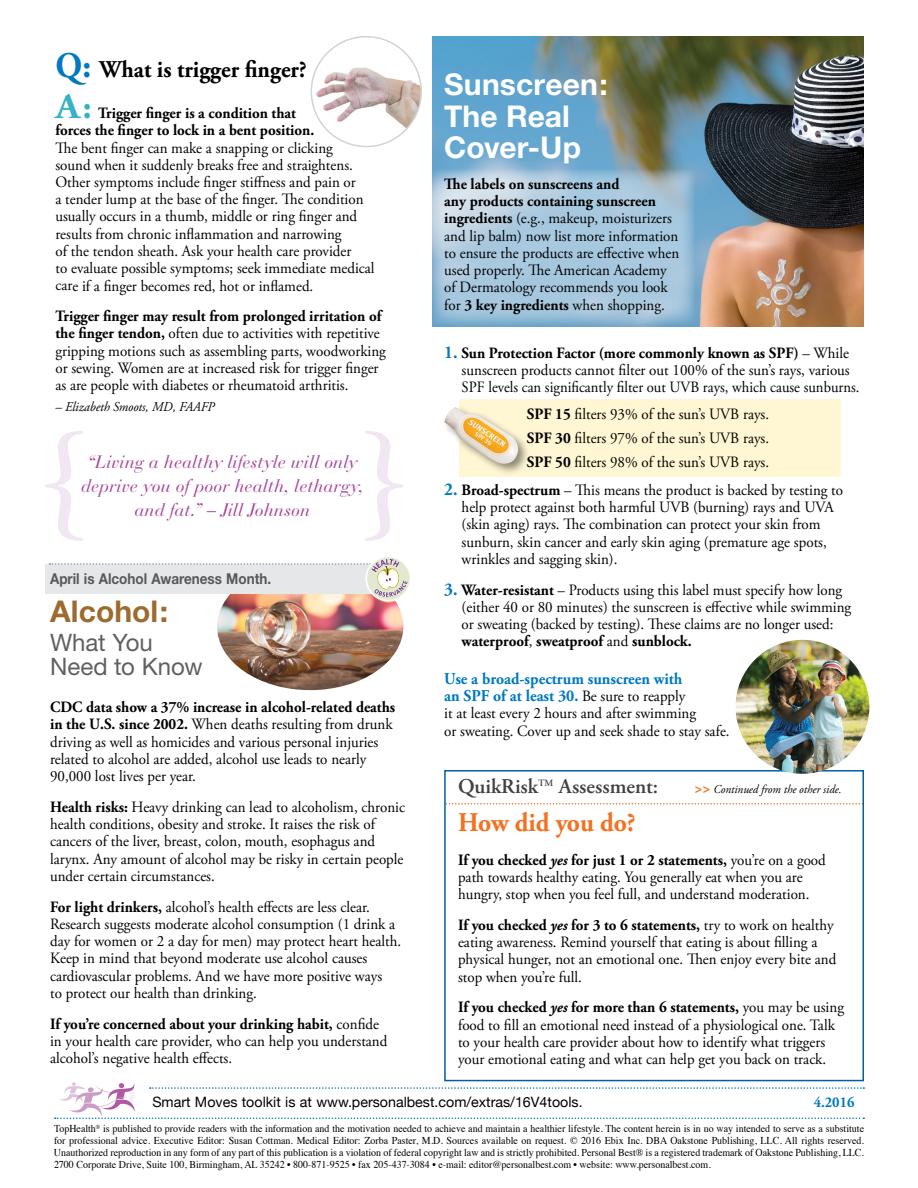
<style>
.page{position:relative;width:918px;height:1188px;background:#fff}
.page>*{position:absolute;margin:0;border:0;box-sizing:border-box;transform-origin:0 0}
.t1{font:700 36px "Adobe Garamond Pro";color:#39b1c5;scale:1.09 1}
.t2{font:700 30px/31.5px "Helvetica Neue";letter-spacing:.005em;color:#fff}
.t3{font:700 30px "Helvetica Neue";color:#9d6b30}
.t4{font:700 27px "Adobe Garamond Pro";color:#f37121;scale:.95 1}
.t5{font:700 24px "Adobe Garamond Pro";color:#000;scale:.95 1}
.t6{font:24px/24px "Helvetica Neue";letter-spacing:-.005em;color:#5f6062}
.t7{font:600 21px "Adobe Garamond Pro";color:#414042}
.t8{font:italic 18px/24px "Bauer Bodoni";letter-spacing:.005em;color:#a9489b;text-align:center}
.t9{font:700 16.5px/17.2px "Adobe Garamond Pro";color:#0079c1;scale:.95 1}
.t10{font:15.75px/17.2px "Adobe Garamond Pro";color:#000;scale:.95 1}
.t11{font:700 15.75px/17.2px "Adobe Garamond Pro";color:#000;scale:.95 1}
.t12{font:700 15px "Helvetica Neue";color:#58595b;scale:.9 1}
.t13{font:700 15px "Adobe Garamond Pro";color:#0079c1;scale:.95 1}
.t14{font:14.25px "Helvetica Neue";color:#000}
.t15{font:italic 13.5px "Adobe Garamond Pro";color:#000;scale:.95 1}
.t16{font:italic 12px "Adobe Garamond Pro";color:#000;scale:.95 1}
.t17{font:10.5px/12px "Times";color:#000;text-align:justify;scale:.95 1}
.s1{font-size:36px;color:#0079c1}
.s2{font-weight:700}
.s3{font-weight:700;font-size:18px;color:#0079c1}
.s4{font-weight:400;font-size:15.75px;color:#000}
.s5{font-weight:700;font-style:normal;font-size:16.5px;color:#f37121}
.s6{font-weight:700;font-style:italic}
</style>
<div class="page">
<div style="left:459px;top:399px;width:381px;height:78px;background:#fff7d3"></div>
<img style="left:217px;top:604px;width:186px;height:86px">
<svg style="left:448px;top:803px;width:412px;height:2px"></svg>
<div style="left:444px;top:770px;width:420px;height:311px;border:2px solid #0060a0"></div>
<svg style="left:45px;top:431px;width:38px;height:110px"></svg>
<svg style="left:365px;top:431px;width:38px;height:110px"></svg>
<img style="left:432px;top:37px;width:432px;height:289px">
<img style="left:735px;top:640px;width:134px;height:134px;border-radius:67px">
<svg style="left:49px;top:557px;width:361px;height:47px"></svg>
<svg style="left:433px;top:169px;width:262px;height:156px;background:#a8c7dc"></svg>
<div style="left:442px;top:405px;width:88px;height:71px;background:#000;opacity:.45"></div>
<img style="left:444px;top:407px;width:76px;height:57px">
<img style="left:311px;top:45px;width:110px;height:102px">
<div style="left:311px;top:36px;width:111px;height:111px;border:2px solid #d1d3d4;border-radius:50%"></div>
<svg style="left:55px;top:1082px;width:809px;height:37px"></svg>
<h3 class="t5" style="left:56px;top:56px;width:266px"><span class="s1">Q:</span> What is trigger finger?</h3>
<h1 class="t1" style="left:56px;top:86px;width:35px">A:</h1>
<p class="t11" style="left:55px;top:105px;width:274px;text-indent:43px">Trigger finger is a condition that forces the finger to lock in a bent position.</p>
<p class="t10" style="left:55px;top:139px;width:337px">The bent finger can make a snapping or clicking<br>sound when it suddenly breaks free and straightens.<br>Other symptoms include finger stiffness and pain or<br>a tender lump at the base of the finger. The condition usually occurs in a thumb, middle or ring finger and results from chronic inflammation and narrowing<br>of the tendon sheath. Ask your health care provider<br>to evaluate possible symptoms; seek immediate medical care if a finger becomes red, hot or inflamed.</p>
<p class="t10" style="left:56px;top:308px;width:349px"><span class="s2">Trigger finger may result from prolonged irritation of the finger tendon,</span> often due to activities with repetitive gripping motions such as assembling parts, woodworking or sewing. Women are at increased risk for trigger finger as are people with diabetes or rheumatoid arthritis.</p>
<p class="t15" style="left:56px;top:398px;width:169px">– Elizabeth Smoots, MD, FAAFP</p>
<p class="t8" style="left:81px;top:450px;width:284px">“Living a healthy lifestyle will only deprive you of poor health, lethargy, and fat.” – Jill Johnson</p>
<p class="t12" style="left:50px;top:569px;width:247px">April is Alcohol Awareness Month.</p>
<h2 class="t3" style="left:50px;top:593px;width:120px">Alcohol:</h2>
<h3 class="t6" style="left:50px;top:630px;width:154px">What You<br>Need to Know</h3>
<p class="t10" style="left:50px;top:699px;width:365px"><span class="s2">CDC data show a 37% increase in alcohol-related deaths in the U.S. since 2002.</span> When deaths resulting from drunk driving as well as homicides and various personal injuries related to alcohol are added, alcohol use leads to nearly 90,000 lost lives per year.</p>
<p class="t10" style="left:50px;top:799px;width:375px"><span class="s2">Health risks:</span> Heavy drinking can lead to alcoholism, chronic health conditions, obesity and stroke. It raises the risk of cancers of the liver, breast, colon, mouth, esophagus and larynx. Any amount of alcohol may be risky in certain people under certain circumstances.</p>
<p class="t10" style="left:50px;top:898px;width:371px"><span class="s2">For light drinkers,</span> alcohol’s health effects are less clear.<br>Research suggests moderate alcohol consumption (1 drink a day for women or 2 a day for men) may protect heart health.<br>Keep in mind that beyond moderate use alcohol causes cardiovascular problems. And we have more positive ways<br>to protect our health than drinking.</p>
<p class="t10" style="left:50px;top:1016px;width:357px"><span class="s2">If you’re concerned about your drinking habit,</span> confide in your health care provider, who can help you understand alcohol’s negative health effects.</p>
<h2 class="t2" style="left:444px;top:68px;width:165px">Sunscreen:<br>The Real<br>Cover-Up</h2>
<p class="t10" style="left:444px;top:176px;width:249px"><span class="s2">The labels on sunscreens and<br>any products containing sunscreen ingredients</span> (e.g., makeup, moisturizers and lip balm) now list more information to ensure the products are effective when used properly. The American Academy of Dermatology recommends you look for <span class="s2">3 key ingredients</span> when shopping.</p>
<p class="t10" style="left:462px;top:345px;width:420px;text-indent:-17px"><span class="s3">1.</span> <span class="s2">Sun Protection Factor (more commonly known as SPF)</span> – While sunscreen products cannot filter out 100% of the sun’s rays, various<br>SPF levels can significantly filter out UVB rays, which cause sunburns.</p>
<p class="t10" style="left:527px;top:403px;width:257px;line-height:24px;text-align:justify"><span class="s2">SPF 15</span> filters 93% of the sun’s UVB rays.<br><span class="s2">SPF 30</span> filters 97% of the sun’s UVB rays.<br><span class="s2">SPF 50</span> filters 98% of the sun’s UVB rays.</p>
<p class="t10" style="left:462px;top:482px;width:403px;text-indent:-17px"><span class="s3">2.</span> <span class="s2">Broad-spectrum</span> – This means the product is backed by testing to help protect against both harmful UVB (burning) rays and UVA (skin aging) rays. The combination can protect your skin from sunburn, skin cancer and early skin aging (premature age spots, wrinkles and sagging skin).</p>
<p class="t10" style="left:462px;top:582px;width:412px;text-indent:-17px"><span class="s3">3.</span> <span class="s2">Water-resistant</span> – Products using this label must specify how long (either 40 or 80 minutes) the sunscreen is effective while swimming or sweating (backed by testing). These claims are no longer used: <span class="s2">waterproof</span>, <span class="s2">sweatproof</span> and <span class="s2">sunblock.</span></p>
<p class="t9" style="left:444px;top:670px;width:255px">Use a broad-spectrum sunscreen with an SPF of at least 30. <span class="s4">Be sure to reapply</span></p>
<p class="t10" style="left:444px;top:705px;width:302px">it at least every 2 hours and after swimming<br>or sweating. Cover up and seek shade to stay safe.</p>
<h3 class="t7" style="left:458px;top:774px;width:202px">QuikRisk<sup>TM</sup> Assessment:</h3>
<p class="t16" style="left:694px;top:782px;width:156px"><span class="s5">&gt;&gt;</span> Continued from the other side.</p>
<h3 class="t4" style="left:458px;top:806px;width:189px">How did you do?</h3>
<p class="t10" style="left:458px;top:852px;width:389px"><span class="s2">If you checked</span> <span class="s6">yes</span> <span class="s2">for just 1 or 2 statements,</span> you’re on a good path towards healthy eating. You generally eat when you are hungry, stop when you feel full, and understand moderation.</p>
<p class="t10" style="left:458px;top:917px;width:400px"><span class="s2">If you checked</span> <span class="s6">yes</span> <span class="s2">for 3 to 6 statements,</span> try to work on healthy eating awareness. Remind yourself that eating is about filling a physical hunger, not an emotional one. Then enjoy every bite and stop when you’re full.</p>
<p class="t10" style="left:458px;top:999px;width:408px"><span class="s2">If you checked</span> <span class="s6">yes</span> <span class="s2">for more than 6 statements,</span> you may be using food to fill an emotional need instead of a physiological one. Talk to your health care provider about how to identify what triggers your emotional eating and what can help get you back on track.</p>
<p class="t14" style="left:152px;top:1093px;width:432px">Smart Moves toolkit is at www.personalbest.com/extras/16V4tools.</p>
<p class="t13" style="left:814px;top:1093px;width:44px">4.2016</p>
<p class="t17" style="left:54px;top:1122px;width:854px">TopHealth<sup>®</sup> is published to provide readers with the information and the motivation needed to achieve and maintain a healthier lifestyle. The content herein is in no way intended to serve as a substitute for professional advice. Executive Editor: Susan Cottman. Medical Editor: Zorba Paster, M.D. Sources available on request. © 2016 Ebix Inc. DBA Oakstone Publishing, LLC. All rights reserved.<br>Unauthorized reproduction in any form of any part of this publication is a violation of federal copyright law and is strictly prohibited. Personal Best® is a registered trademark of Oakstone Publishing, LLC.<br>2700 Corporate Drive, Suite 100, Birmingham, AL 35242 • 800-871-9525 • fax 205-437-3084 • e-mail: editor@personalbest.com • website: www.personalbest.com.</p>
</div>
